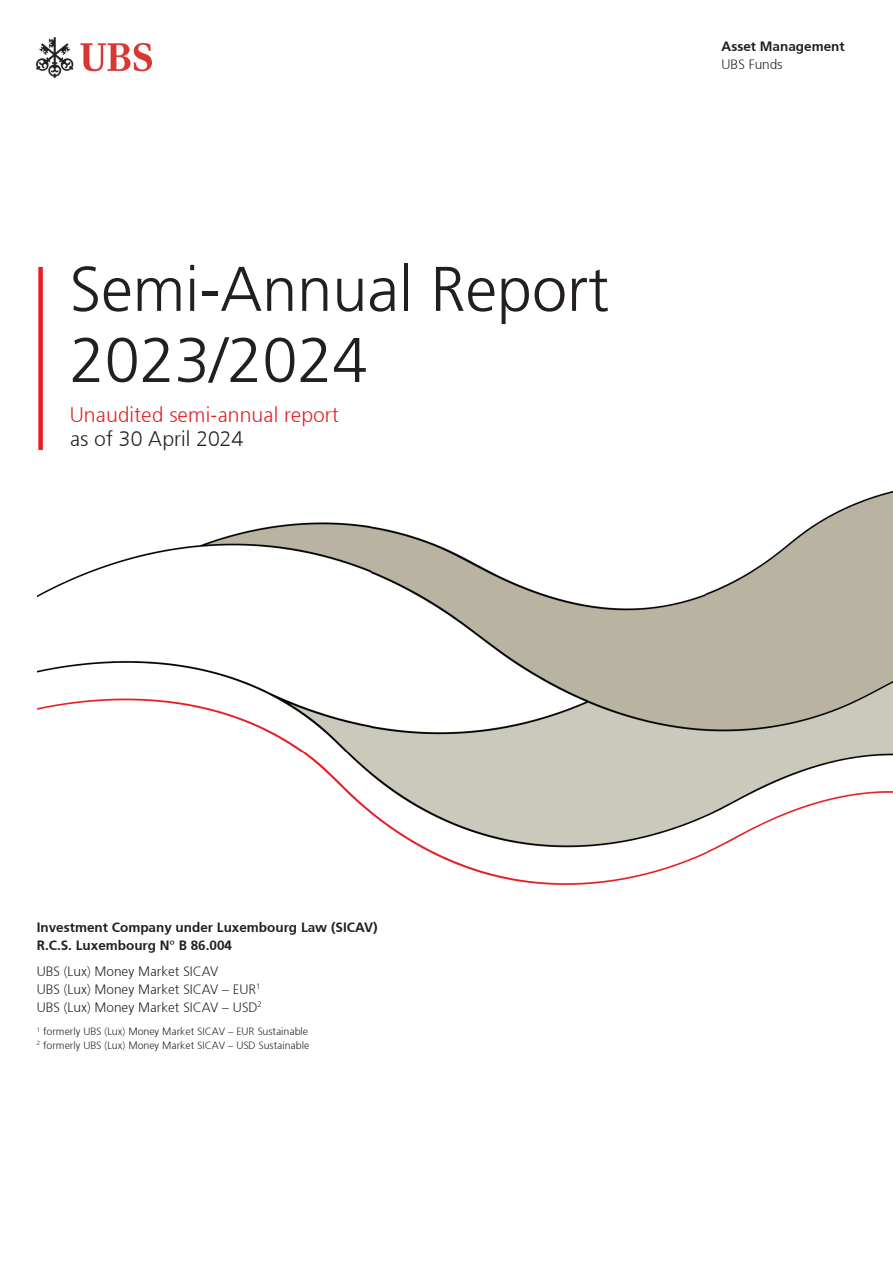
<style>
.page{position:relative;width:893px;height:1263px;background:#fff}
.page>*{position:absolute;margin:0;border:0;box-sizing:border-box;transform-origin:0 0}
.t1{font:300 63px/71.1px "Frutiger 45";color:#231f20}
.t2{font:300 21px "Frutiger 45";color:#e61e24}
.t3{font:300 21px "Frutiger 45";color:#231f20}
.t4{font:300 13.5px/18px "Frutiger 45";color:#231f20}
.t5{font:300 13.5px/18px "Frutiger 45";color:#231f20}
.t6{font:300 10.5px/13.5px "Frutiger 45";color:#231f20}
</style>
<div class="page">
<img style="left:37px;top:491px;width:855px;height:395px">
<img style="left:37px;top:37px;width:114px;height:41px">
<div style="left:38px;top:267px;width:5px;height:183px;background:#ee1d23"></div>
<h1 class="t1" style="left:70px;top:253px;width:541px">Semi-Annual Report<br>2023/2024</h1>
<h2 class="t2" style="left:70px;top:403px;width:271px">Unaudited semi-annual report</h2>
<h2 class="t3" style="left:70px;top:427px;width:175px">as of 30 April 2024</h2>
<p class="t5" style="left:721px;top:37px;width:125px">Asset Management</p>
<p class="t4" style="left:721px;top:55px;width:62px">UBS Funds</p>
<p class="t5" style="left:37px;top:918px;width:342px">Investment Company under Luxembourg Law (SICAV)<br>R.C.S. Luxembourg N° B 86.004</p>
<p class="t4" style="left:37px;top:962px;width:226px">UBS (Lux) Money Market SICAV<br>UBS (Lux) Money Market SICAV – EUR<sup>1<br></sup>UBS (Lux) Money Market SICAV – USD<sup>2</sup></p>
<p class="t6" style="left:37px;top:1025px;width:274px"><sup>1</sup> formerly UBS (Lux) Money Market SICAV – EUR Sustainable<br><sup>2</sup> formerly UBS (Lux) Money Market SICAV – USD Sustainable</p>
</div>
